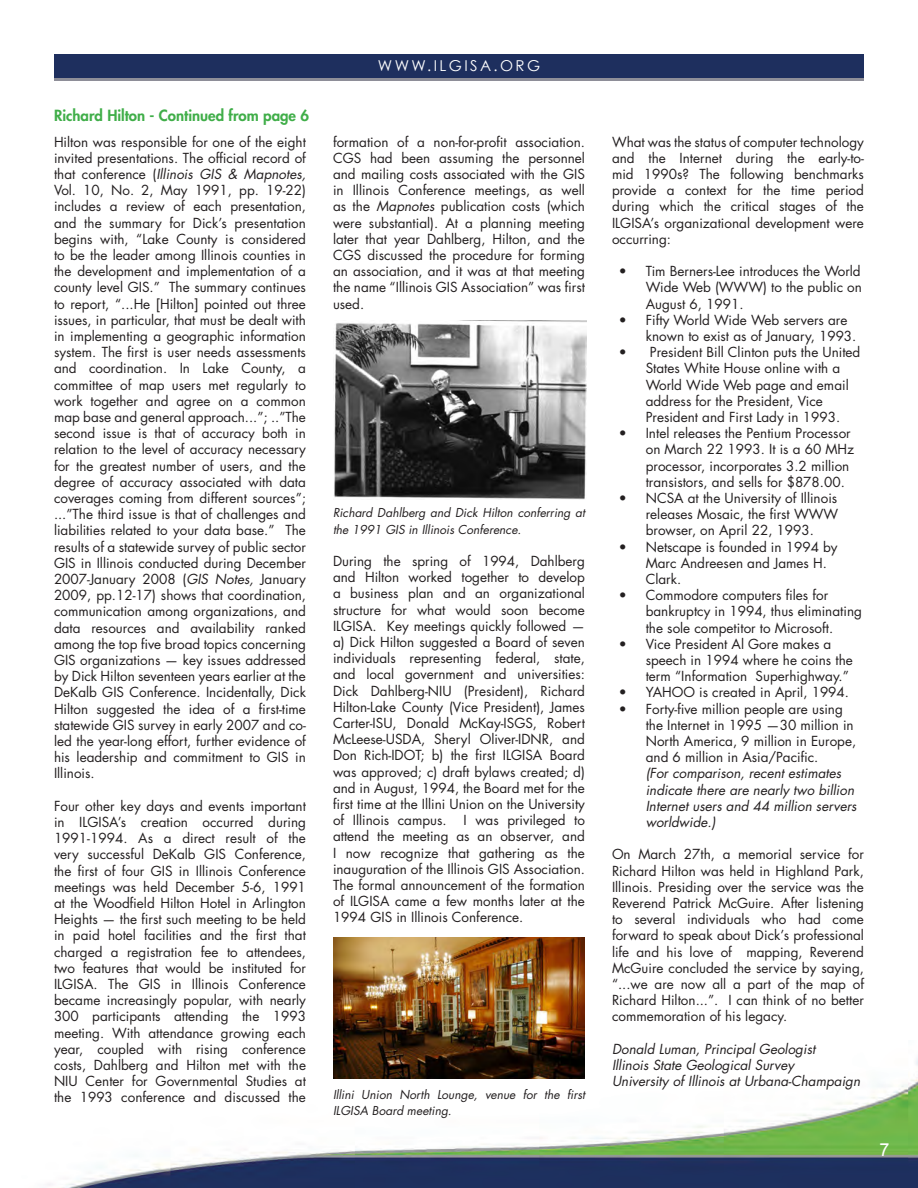
<style>
.page{position:relative;width:918px;height:1188px;background:#fff}
.page>*{position:absolute;margin:0;border:0;box-sizing:border-box;transform-origin:0 0}
.t1{font:18px "Arial";color:#fff}
.t2{font:800 15px "Futura";color:#40ae49}
.t3{font:15px "Century Gothic";letter-spacing:.16em;color:#fff}
.t4{font:13.5px/16.2px "Futura";color:#231f20;text-align:justify}
.t5{font:italic 13.5px "Futura";color:#231f20}
.t6{font:italic 12px/16.2px "Futura";color:#231f20}
.s1{font-style:italic}
</style>
<div class="page">
<img style="left:47px;top:1058px;width:871px;height:130px">
<div style="left:54px;top:54px;width:810px;height:25px;background:#1e2f5e"></div>
<hr style="left:54px;top:79px;width:810px;height:2px;background:#8e8e98">
<img style="left:334px;top:320px;width:252px;height:179px">
<img style="left:333px;top:937px;width:252px;height:141px">
<p class="t2" style="left:54px;top:106px;width:257px">Richard Hilton - Continued from page 6</p>
<p class="t4" style="left:54px;top:134px;width:254px">Hilton was responsible for one of the eight invited presentations. The official record of that conference (<span class="s1">Illinois GIS &amp; Mapnotes, </span>Vol. 10, No. 2, May 1991, pp. 19-22) includes a review of each presentation, and the summary for Dick’s presentation begins with, “Lake County is considered to be the leader among Illinois counties in the development and implementation of a county level GIS.” The summary continues to report, “...He [Hilton] pointed out three issues, in particular, that must be dealt with in implementing a geographic information system. The first is user needs assessments and coordination. In Lake County, a committee of map users met regularly to work together and agree on a common map base and general approach...”; ..”The second issue is that of accuracy both in relation to the level of accuracy necessary for the greatest number of users, and the degree of accuracy associated with data coverages coming from different sources”; ...”The third issue is that of challenges and liabilities related to your data base.” The results of a statewide survey of public sector GIS in Illinois conducted during December 2007-January 2008 (<span class="s1">GIS Notes,</span> January 2009, pp.12-17) shows that coordination, communication among organizations, and data resources and availability ranked among the top five broad topics concerning GIS organizations — key issues addressed by Dick Hilton seventeen years earlier at the DeKalb GIS Conference. Incidentally, Dick Hilton suggested the idea of a first-time statewide GIS survey in early 2007 and co&shy;led the year-long effort, further evidence of his leadership and commitment to GIS in Illinois.</p>
<p class="t4" style="left:54px;top:798px;width:254px">Four other key days and events important in ILGISA’s creation occurred during 1991-1994. As a direct result of the very successful DeKalb GIS Conference, the first of four GIS in Illinois Conference meetings was held December 5-6, 1991 at the Woodfield Hilton Hotel in Arlington Heights — the first such meeting to be held in paid hotel facilities and the first that charged a registration fee to attendees, two features that would be instituted for ILGISA. The GIS in Illinois Conference became increasingly popular, with nearly 300 participants attending the 1993 meeting. With attendance growing each year, coupled with rising conference costs, Dahlberg and Hilton met with the NIU Center for Governmental Studies at the 1993 conference and discussed the</p>
<p class="t3" style="left:378px;top:57px;width:164px">WWW.ILGISA.ORG</p>
<p class="t4" style="left:333px;top:134px;width:254px">formation of a non-for-profit association.<br>CGS had been assuming the personnel and mailing costs associated with the GIS in Illinois Conference meetings, as well as the <span class="s1">Mapnotes</span> publication costs (which were substantial). At a planning meeting later that year Dahlberg, Hilton, and the CGS discussed the procedure for forming an association, and it was at that meeting the name “Illinois GIS Association” was first used.</p>
<p class="t6" style="left:333px;top:505px;width:253px">Richard Dahlberg and Dick Hilton conferring at the 1991 GIS in Illinois Conference.</p>
<p class="t4" style="left:333px;top:553px;width:254px">During the spring of 1994, Dahlberg and Hilton worked together to develop a business plan and an organizational structure for what would soon become ILGISA. Key meetings quickly followed — a) Dick Hilton suggested a Board of seven individuals representing federal, state, and local government and universities:<br>Dick Dahlberg-NIU (President), Richard Hilton-Lake County (Vice President), James Carter-ISU, Donald McKay-ISGS, Robert McLeese-USDA, Sheryl Oliver-IDNR, and Don Rich-IDOT; b) the first ILGISA Board was approved; c) draft bylaws created; d) and in August, 1994, the Board met for the first time at the Illini Union on the University of Illinois campus.</p>
<p class="t4" style="left:333px;top:812px;width:254px;text-indent:131px">I was privileged to attend the meeting as an observer, and I now recognize that gathering as the inauguration of the Illinois GIS Association.<br>The formal announcement of the formation of ILGISA came a few months later at the 1994 GIS in Illinois Conference.</p>
<p class="t6" style="left:333px;top:1087px;width:254px">Illini Union North Lounge, venue for the first<br>ILGISA Board meeting.</p>
<p class="t4" style="left:612px;top:134px;width:254px">What was the status of computer technology and the Internet during the early-to&shy;mid 1990s? The following benchmarks provide a context for the time period during which the critical stages of the ILGISA’s organizational development were occurring:</p>
<p class="t4" style="left:646px;top:263px;width:218px;text-indent:-27px">• Tim Berners-Lee introduces the World Wide Web (WWW) to the public on August 6, 1991.</p>
<p class="t4" style="left:646px;top:312px;width:212px;text-indent:-27px">• Fifty World Wide Web servers are known to exist as of January, 1993.</p>
<p class="t4" style="left:646px;top:344px;width:216px;text-align:left;text-indent:-27px">• President Bill Clinton puts the United States White House online with a World Wide Web page and email address for the President, Vice President and First Lady in 1993.</p>
<p class="t4" style="left:646px;top:425px;width:210px;text-align:left;text-indent:-27px">• Intel releases the Pentium Processor on March 22 1993. It is a 60 MHz processor, incorporates 3.2 million transistors, and sells for $878.00.</p>
<p class="t4" style="left:646px;top:490px;width:194px;text-indent:-27px">• NCSA at the University of Illinois releases Mosaic, the first WWW browser, on April 22, 1993.</p>
<p class="t4" style="left:646px;top:539px;width:193px;text-align:left;text-indent:-27px">• Netscape is founded in 1994 by<br>Marc Andreesen and James H.<br>Clark.</p>
<p class="t4" style="left:646px;top:587px;width:218px;text-align:left;text-indent:-27px">• Commodore computers files for bankruptcy in 1994, thus eliminating the sole competitor to Microsoft.</p>
<p class="t4" style="left:646px;top:636px;width:209px;text-align:left;text-indent:-27px">• Vice President Al Gore makes a speech in 1994 where he coins the term “Information Superhighway.”</p>
<p class="t4" style="left:619px;top:685px;width:232px">• YAHOO is created in April, 1994.</p>
<p class="t4" style="left:646px;top:701px;width:212px;text-align:left;text-indent:-27px">• Forty-five million people are using the Internet in 1995 —30 million in<br>North America, 9 million in Europe, and 6 million in Asia/Pacific.<br><span class="s1">(For comparison, recent estimates indicate there are nearly two billion<br>Internet users and 44 million servers worldwide.)</span></p>
<p class="t4" style="left:612px;top:847px;width:254px">On March 27th, a memorial service for Richard Hilton was held in Highland Park, Illinois. Presiding over the service was the Reverend Patrick McGuire. After listening to several individuals who had come forward to speak about Dick’s professional life and his love of mapping, Reverend McGuire concluded the service by saying, “...we are now all a part of the map of Richard Hilton...”. I can think of no better commemoration of his legacy.</p>
<p class="t5" style="left:612px;top:1040px;width:205px">Donald Luman, Principal Geologist</p>
<p class="t5" style="left:612px;top:1057px;width:184px">Illinois State Geological Survey</p>
<p class="t5" style="left:612px;top:1073px;width:250px">University of Illinois at Urbana-Champaign</p>
<h1 class="t1" style="left:880px;top:1137px;width:12px">7</h1>
</div>
